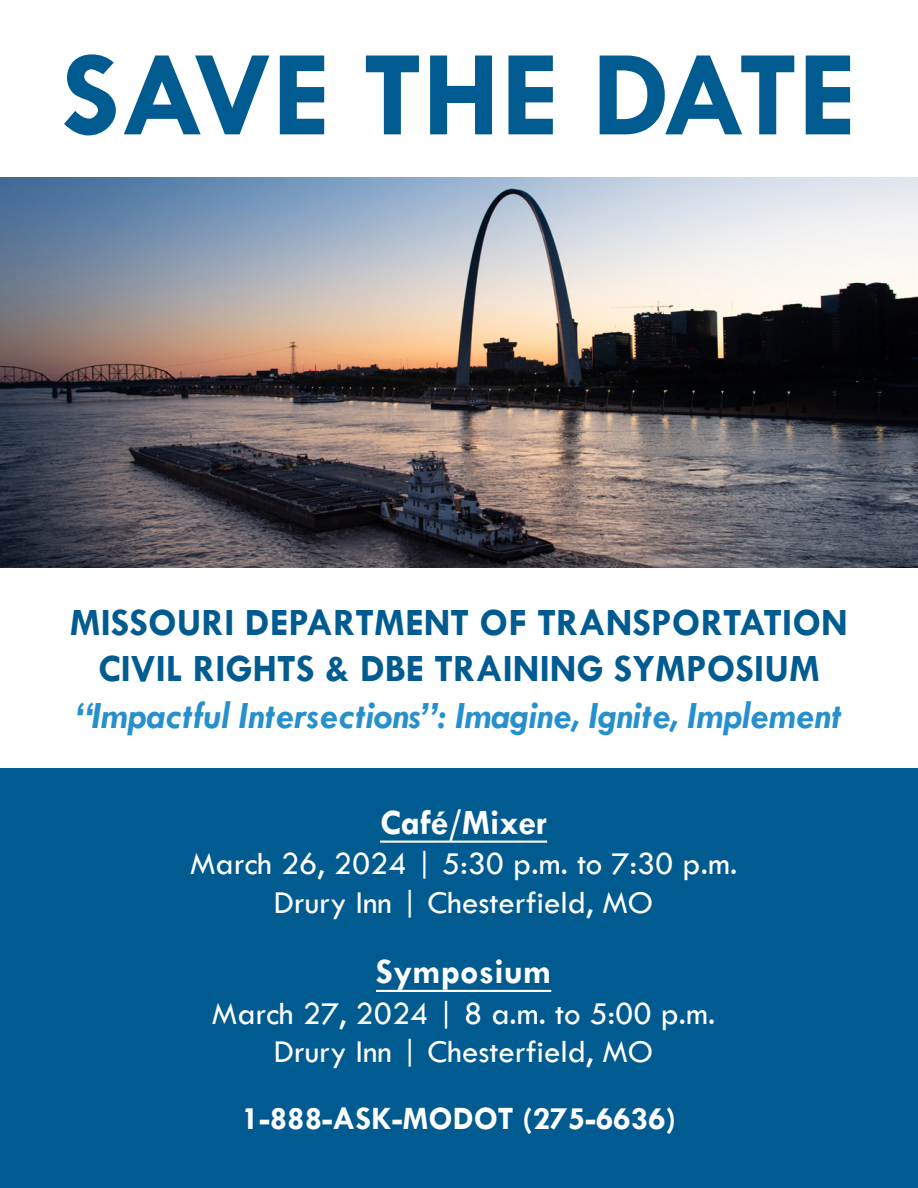
<style>
.page{position:relative;width:918px;height:1188px;background:#fff}
.page>*{position:absolute;margin:0;border:0;box-sizing:border-box;transform-origin:0 0}
.t1{font:700 123px "Tw Cen";color:#005b90}
.t2{font:700 39px "Tw Cen";color:#005b90}
.t3{font:italic 700 39px "Tw Cen";color:#2690cf}
.t4{font:700 36px "Tw Cen";color:#fff}
.t5{font:33px/39px "Tw Cen";color:#fff;text-align:center}
.t6{font:700 33px "Tw Cen";color:#fff}
</style>
<div class="page">
<img style="left:0;top:178px;width:918px;height:389px">
<div style="left:0;top:769px;width:918px;height:419px;background:#005b90"></div>
<hr style="left:380px;top:841px;width:167px;height:2px;background:#fff">
<hr style="left:376px;top:990px;width:175px;height:2px;background:#fff">
<p class="t1" style="left:61px;top:22px;width:797px">SAVE THE DATE</p>
<p class="t2" style="left:70px;top:599px;width:780px">MISSOURI DEPARTMENT OF TRANSPORTATION</p>
<p class="t2" style="left:98px;top:646px;width:723px">CIVIL RIGHTS &amp; DBE TRAINING SYMPOSIUM</p>
<p class="t3" style="left:76px;top:693px;width:767px">“Impactful Intersections”: Imagine, Ignite, Implement</p>
<p class="t4" style="left:380px;top:801px;width:169px">Café/Mixer</p>
<p class="t5" style="left:190px;top:844px;width:549px">March 26, 2024 | 5:30 p.m. to 7:30 p.m.<br>Drury Inn | Chesterfield, MO</p>
<p class="t4" style="left:376px;top:950px;width:177px">Symposium</p>
<p class="t5" style="left:212px;top:993px;width:505px">March 27, 2024 | 8 a.m. to 5:00 p.m.<br>Drury Inn | Chesterfield, MO</p>
<p class="t6" style="left:242px;top:1099px;width:436px">1-888-ASK-MODOT (275-6636)</p>
</div>
